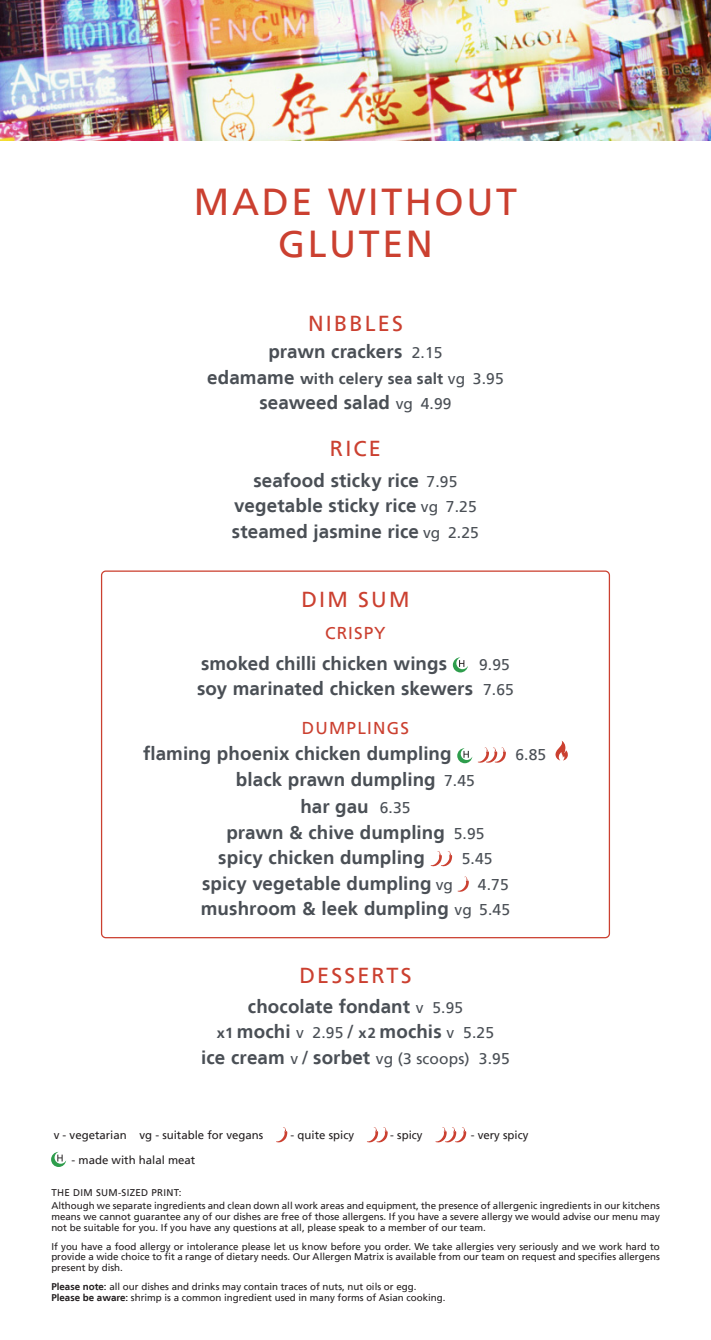
<style>
.page{position:relative;width:711px;height:1340px;background:#fff}
.page>*{position:absolute;margin:0;border:0;box-sizing:border-box;transform-origin:0 0}
.t1{font:37.5px "Frutiger LT";letter-spacing:.07em;color:#cb4030}
.t2{font:21.6px "Frutiger LT";letter-spacing:.1em;color:#cb4030}
.t3{font:700 18.75px "Frutiger LT";letter-spacing:.005em;color:#4a4f55}
.t4{font:17.1px "Frutiger LT";letter-spacing:.07em;color:#cb4030}
.t5{font:15.6px "Frutiger LT";letter-spacing:.01em;color:#4a4f55}
.t6{font:700 15.45px "Frutiger LT";letter-spacing:.015em;color:#4a4f55}
.t7{font:11.4px "Frutiger LT";color:#231f20}
.t8{font:9.75px/11.1px "Frutiger LT";color:#231f20;text-align:justify}
.t9{font:9.75px "Frutiger LT";letter-spacing:.03em;color:#231f20}
.s1{font-weight:400;font-size:15.6px}
.s2{font-size:18.75px}
.s3{font-weight:400}
.s4{font-weight:400;font-size:15.45px}
.s5{font-size:14.55px}
.s6{font-weight:700}
</style>
<div class="page">
<svg style="left:452px;top:657px;width:15px;height:15px"></svg>
<svg style="left:457px;top:747px;width:48px;height:16px"></svg>
<svg style="left:555px;top:740px;width:13px;height:20px"></svg>
<svg style="left:430px;top:851px;width:22px;height:15px"></svg>
<svg style="left:457px;top:876px;width:11px;height:15px"></svg>
<svg style="left:276px;top:1127px;width:11px;height:15px"></svg>
<svg style="left:367px;top:1127px;width:20px;height:15px"></svg>
<svg style="left:435px;top:1127px;width:31px;height:15px"></svg>
<svg style="left:51px;top:1152px;width:15px;height:14px"></svg>
<img style="left:0;top:0;width:710px;height:140px">
<p class="t1" style="left:194px;top:180px;width:324px">MADE WITHOUT</p>
<p class="t1" style="left:278px;top:222px;width:156px">GLUTEN</p>
<p class="t2" style="left:308px;top:310px;width:96px">NIBBLES</p>
<p class="t3" style="left:268px;top:340px;width:175px">prawn crackers <span class="s1">2.15</span></p>
<p class="t6" style="left:207px;top:369px;width:298px"><span class="s2">edamame</span> with celery sea salt <span class="s3">vg</span> <span class="s1">3.95</span></p>
<p class="t3" style="left:259px;top:391px;width:193px">seaweed salad <span class="s4">vg</span> <span class="s1">4.99</span></p>
<p class="t2" style="left:330px;top:435px;width:52px">RICE</p>
<p class="t3" style="left:253px;top:469px;width:205px">seafood sticky rice <span class="s1">7.95</span></p>
<p class="t3" style="left:234px;top:494px;width:244px">vegetable sticky rice <span class="s4">vg</span> <span class="s1">7.25</span></p>
<p class="t3" style="left:232px;top:520px;width:248px">steamed jasmine rice <span class="s4">vg</span> <span class="s1">2.25</span></p>
<p class="t2" style="left:301px;top:587px;width:109px">DIM SUM</p>
<p class="t4" style="left:325px;top:623px;width:62px">CRISPY</p>
<p class="t3" style="left:201px;top:652px;width:247px">smoked chilli chicken wings</p>
<p class="t5" style="left:478px;top:655px;width:32px">9.95</p>
<p class="t3" style="left:197px;top:677px;width:318px">soy marinated chicken skewers <span class="s1">7.65</span></p>
<p class="t4" style="left:302px;top:718px;width:108px">DUMPLINGS</p>
<p class="t3" style="left:143px;top:743px;width:310px">flaming phoenix chicken dumpling</p>
<p class="t5" style="left:515px;top:746px;width:32px">6.85</p>
<p class="t3" style="left:236px;top:768px;width:240px">black prawn dumpling <span class="s1">7.45</span></p>
<p class="t3" style="left:300px;top:795px;width:112px">har gau <span class="s1">6.35</span></p>
<p class="t3" style="left:226px;top:821px;width:259px">prawn &amp; chive dumpling <span class="s1">5.95</span></p>
<p class="t3" style="left:218px;top:846px;width:208px">spicy chicken dumpling</p>
<p class="t5" style="left:461px;top:849px;width:32px">5.45</p>
<p class="t3" style="left:202px;top:872px;width:252px">spicy vegetable dumpling <span class="s4">vg</span></p>
<p class="t5" style="left:477px;top:875px;width:32px">4.75</p>
<p class="t3" style="left:201px;top:897px;width:310px">mushroom &amp; leek dumpling <span class="s4">vg</span> <span class="s1">5.45</span></p>
<p class="t2" style="left:299px;top:962px;width:114px">DESSERTS</p>
<p class="t3" style="left:248px;top:995px;width:216px">chocolate fondant <span class="s4">v 5.95</span></p>
<p class="t3" style="left:217px;top:1020px;width:278px"><span class="s5">x1</span> mochi <span class="s4">v</span> <span class="s1">2.95</span> <span class="s3">/</span> <span class="s5">x2</span> mochis <span class="s4">v</span> <span class="s1">5.25</span></p>
<p class="t3" style="left:201px;top:1046px;width:310px">ice cream <span class="s4">v</span> <span class="s3">/</span> sorbet <span class="s4">vg (3 scoops)</span> <span class="s1">3.95</span></p>
<p class="t7" style="left:54px;top:1128px;width:211px">v - vegetarian vg - suitable for vegans</p>
<p class="t7" style="left:290px;top:1128px;width:65px">- quite spicy</p>
<p class="t7" style="left:390px;top:1128px;width:34px">- spicy</p>
<p class="t7" style="left:470px;top:1128px;width:59px">- very spicy</p>
<p class="t7" style="left:72px;top:1153px;width:125px">- made with halal meat</p>
<p class="t9" style="left:51px;top:1186px;width:131px">THE DIM SUM-SIZED PRINT:</p>
<p class="t8" style="left:51px;top:1199px;width:609px">Although we separate ingredients and clean down all work areas and equipment, the presence of allergenic ingredients in our kitchens means we cannot guarantee any of our dishes are free of those allergens. If you have a severe allergy we would advise our menu may not be suitable for you. If you have any questions at all, please speak to a member of our team.</p>
<p class="t8" style="left:51px;top:1240px;width:609px">If you have a food allergy or intolerance please let us know before you order. We take allergies very seriously and we work hard to provide a wide choice to fit a range of dietary needs. Our Allergen Matrix is available from our team on request and specifies allergens present by dish.</p>
<p class="t8" style="left:51px;top:1280px;width:366px"><span class="s6">Please note:</span> all our dishes and drinks may contain traces of nuts, nut oils or egg.</p>
<p class="t8" style="left:51px;top:1291px;width:395px"><span class="s6">Please be aware:</span> shrimp is a common ingredient used in many forms of Asian cooking.</p>
</div>
